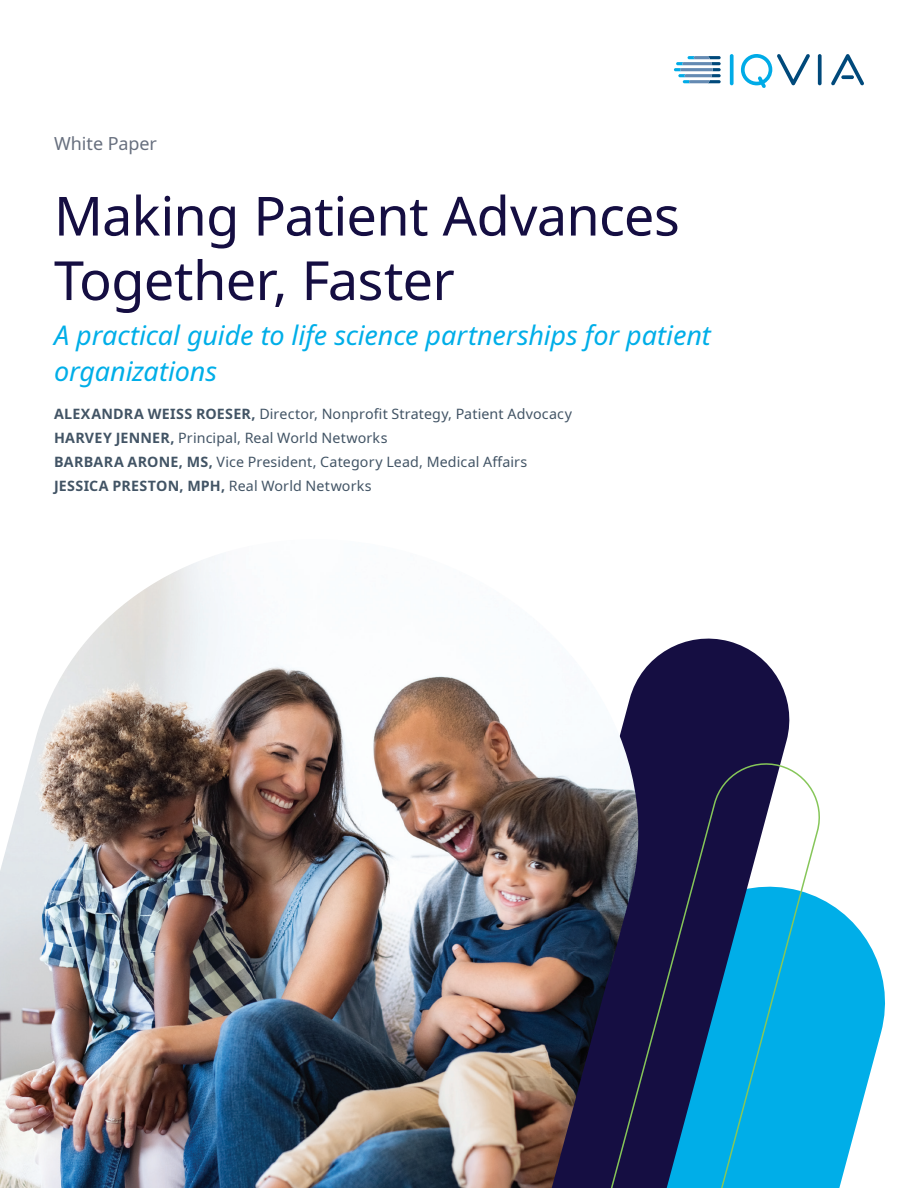
<style>
.page{position:relative;width:918px;height:1188px;background:#fff}
.page>*{position:absolute;margin:0;border:0;box-sizing:border-box;transform-origin:0 0}
.t1{font:54px/64.5px "Noto Sans";letter-spacing:-.01em;color:#150e42}
.t2{font:italic 27px/36px "Noto Sans";letter-spacing:-.005em;color:#00aee8}
.t3{font:18px "Noto Sans";letter-spacing:-.005em;color:#676f7e}
.t4{font:14.25px/24px "Noto Sans";letter-spacing:.01em;color:#425465}
.s1{font-weight:700}
</style>
<div class="page">
<svg style="left:827px;top:902px;width:58px;height:286px;fill:#00aee8"></svg>
<svg style="left:669px;top:638px;width:121px;height:118px;background:#322c59"></svg>
<svg style="left:669px;top:756px;width:158px;height:432px;background:#2780ae"></svg>
<img style="left:0;top:556px;width:669px;height:632px">
<svg style="left:730px;top:54px;width:4px;height:31px"></svg>
<svg style="left:818px;top:54px;width:4px;height:31px"></svg>
<svg style="left:741px;top:54px;width:69px;height:34px"></svg>
<svg style="left:831px;top:54px;width:33px;height:32px"></svg>
<svg style="left:674px;top:56px;width:47px;height:27px"></svg>
<p class="t3" style="left:54px;top:130px;width:104px">White Paper</p>
<h1 class="t1" style="left:54px;top:185px;width:627px">Making Patient Advances<br>Together, Faster</h1>
<h2 class="t2" style="left:54px;top:318px;width:658px">A practical guide to life science partnerships for patient organizations</h2>
<p class="t4" style="left:54px;top:402px;width:519px"><span class="s1">ALEXANDRA WEISS ROESER,</span> Director, Nonprofit Strategy, Patient Advocacy <span class="s1">HARVEY JENNER,</span> Principal, Real World Networks<br><span class="s1">BARBARA ARONE, MS,</span> Vice President, Category Lead, Medical Affairs <span class="s1">JESSICA PRESTON, MPH,</span> Real World Networks</p>
</div>
